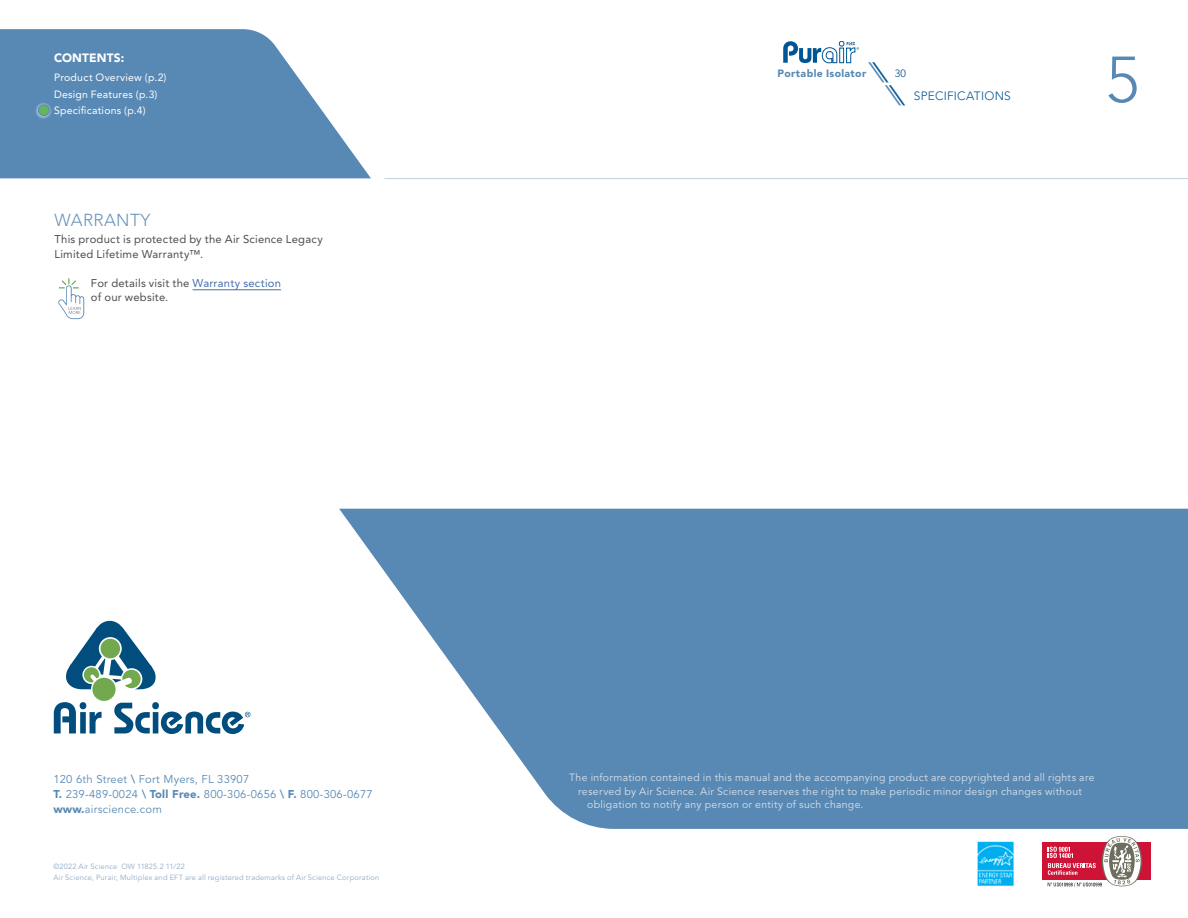
<style>
.page{position:relative;width:1188px;height:918px;background:#fff}
.page>*{position:absolute;margin:0;border:0;box-sizing:border-box;transform-origin:0 0}
.t1{font:300 64.5px "Avenir LT Std";color:#5889b4}
.t2{font:italic 24px "ITC Avant Garde Std";color:#5889b4}
.t3{font:300 17.25px "Avenir LT Std";letter-spacing:.02em;color:#6d94ba}
.t4{font:300 12px "Avenir LT Std";letter-spacing:.015em;color:#005695}
.t5{font:900 12px "Avenir LT Std";letter-spacing:.01em;color:#fff}
.t6{font:11.25px/14.7px "Avenir LT Std";letter-spacing:.02em;color:#4d4d4f}
.t7{font:11.25px/15px "Avenir LT Std";letter-spacing:.02em;color:#5889b4}
.t8{font:10.5px "Avenir LT Std";letter-spacing:.03em;color:#d9e1ea}
.t9{font:10.5px/16.5px "Avenir LT Std";letter-spacing:.02em;color:#fff}
.t10{font:900 10.5px "Avenir LT Std";letter-spacing:.035em;color:#5889b4}
.t11{font:300 10.5px "Avenir LT Std";color:#00467f}
.t12{font:7.5px/10.5px "Avenir LT Std";letter-spacing:.025em;color:#90aac6}
.s1{color:#456da9}
.s2{font-weight:800}
.s3{font-weight:900}
.s4{color:#005695}
.s5{font-family:"ITC Avant Garde Std";font-weight:400;font-style:italic;font-size:24px;color:#5889b4}
.s6{font-family:"ITC Avant Garde Std";font-weight:400;font-style:italic;font-size:24px}
</style>
<div class="page">
<svg style="left:0;top:29px;width:371px;height:149px;background:#709abf"></svg>
<svg style="left:783px;top:41px;width:76px;height:22px"></svg>
<svg style="left:339px;top:509px;width:849px;height:320px;background:#6e99be"></svg>
<svg style="left:54px;top:702px;width:48px;height:31px"></svg>
<svg style="left:114px;top:702px;width:136px;height:32px"></svg>
<svg style="left:66px;top:621px;width:90px;height:69px"></svg>
<div style="left:100px;top:639px;width:20px;height:20px;background:#72a94e;border-radius:50%"></div>
<div style="left:92px;top:677px;width:24px;height:24px;background:#72a94e;border-radius:50%"></div>
<img style="left:977px;top:842px;width:36px;height:43px">
<div style="left:1043px;top:843px;width:108px;height:37px;background:#ce1337"></div>
<svg style="left:1048px;top:836px;width:94px;height:51px"></svg>
<svg style="left:35px;top:102px;width:17px;height:16px"></svg>
<div style="left:38px;top:105px;width:11px;height:11px;background:#65b460;border-radius:50%"></div>
<div style="left:38px;top:105px;width:11px;height:11px;border:1px solid #5889b4;border-radius:50%"></div>
<hr style="left:384px;top:178px;width:804px;height:1px;background:#5889b4">
<hr style="left:193px;top:289px;width:88px;height:1px;background:#456da9">
<svg style="left:58px;top:278px;width:26px;height:41px"></svg>
<p class="t5" style="left:54px;top:51px;width:72px">CONTENTS:</p>
<p class="t9" style="left:54px;top:69px;width:114px">Product Overview (p.2)<br>Design Features (p.3)<br>Specifications (p.4)</p>
<h3 class="t3" style="left:55px;top:210px;width:97px">WARRANTY</h3>
<p class="t6" style="left:55px;top:232px;width:270px">This product is protected by the Air Science Legacy<br>Limited Lifetime Warranty™.</p>
<p class="t6" style="left:91px;top:276px;width:192px">For details visit the <span class="s1">Warranty section </span>of our website.</p>
<p class="t7" style="left:53px;top:772px;width:321px">120 6th Street <span class="s2">\</span> Fort Myers, FL 33907<br><span class="s3">T.</span> 239-489-0024 <span class="s2">\</span> <span class="s3">Toll Free.</span> 800-306-0656 <span class="s2">\</span> <span class="s3">F.</span> 800-306-0677 <span class="s3">www.</span>airscience.com</p>
<p class="t12" style="left:53px;top:862px;width:328px">©2022 Air Science OW 11825.2 11/22<br>Air Science, Purair, Multiplex and EFT are all registered trademarks of Air Science Corporation</p>
<p class="t10" style="left:778px;top:67px;width:90px">Portable Isolator</p>
<h2 class="t2" style="left:872px;top:56px;width:28px">\<span class="s4">\</span></h2>
<p class="t11" style="left:895px;top:67px;width:13px">30</p>
<p class="t4" style="left:889px;top:89px;width:123px"><span class="s5">\</span><span class="s6">\</span>SPECIFICATIONS</p>
<h1 class="t1" style="left:1106px;top:42px;width:35px">5</h1>
<p class="t8" style="left:569px;top:771px;width:527px">The information contained in this manual and the accompanying product are copyrighted and all rights are</p>
<p class="t8" style="left:578px;top:785px;width:505px">reserved by Air Science. Air Science reserves the right to make periodic minor design changes without</p>
<p class="t8" style="left:587px;top:798px;width:278px">obligation to notify any person or entity of such change.</p>
</div>
